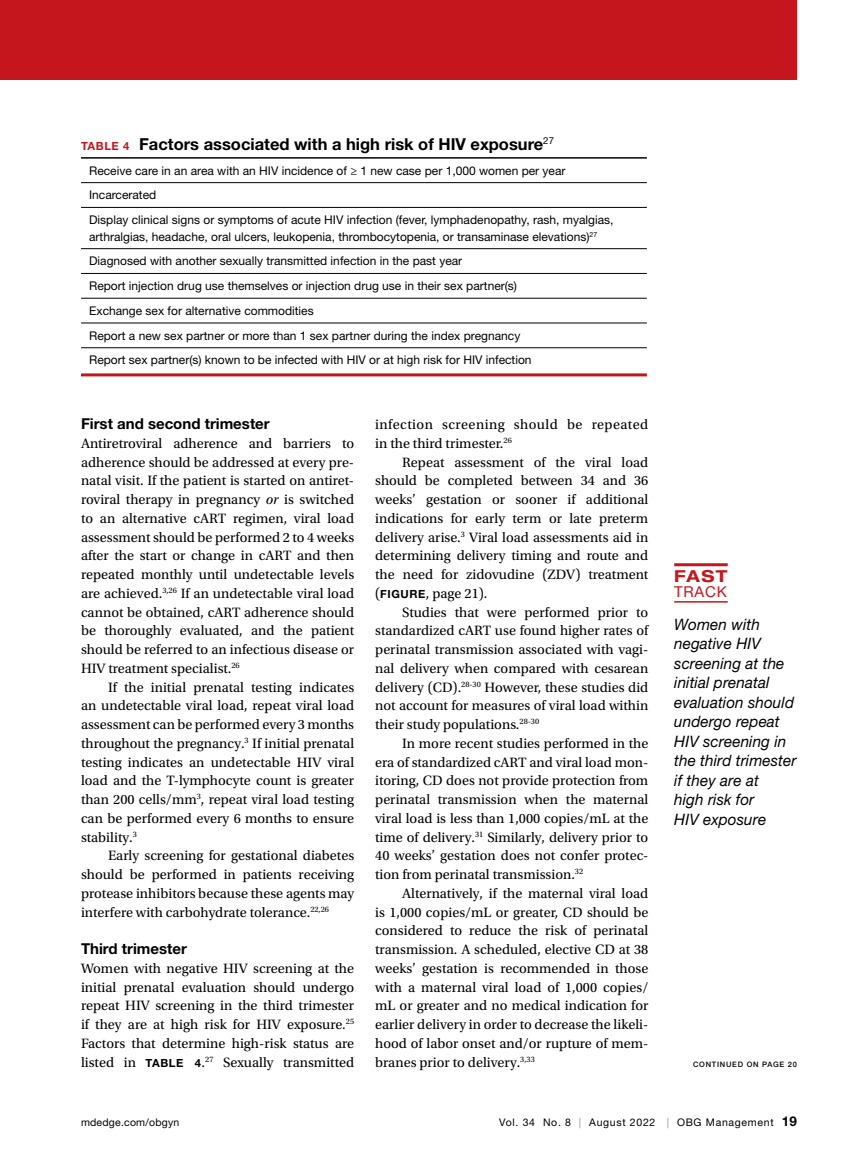
<style>
.page{position:relative;width:851px;height:1161px;background:#fff}
.page>*{position:absolute;margin:0;border:0;box-sizing:border-box;transform-origin:0 0}
.t1{font:700 16.5px "Helvetica Neue LT Std";color:#000}
.t2{font:700 expanded 16.5px "Helvetica Neue LT Std";color:#c4161c}
.t3{font:italic 15.75px/19.5px "Helvetica Neue LT Std";letter-spacing:.005em;color:#000}
.t4{font:700 15px "Helvetica Neue LT Std";color:#000}
.t5{font:15px "Helvetica Neue LT Std";letter-spacing:.05em;color:#c4161c}
.t6{font:14.25px/18.8px "Utopia Std";color:#000;text-align:justify}
.t7{font:14.25px/18.8px "Utopia Std";letter-spacing:.03em;color:#000}
.t8{font:12px/24.8px "Helvetica Neue LT Std";color:#000}
.t9{font:10.5px "Helvetica Neue LT Std";letter-spacing:.065em;color:#000}
.t10{font:10.5px "Helvetica Neue LT Std";letter-spacing:.02em;color:#000}
.t11{font:500 7.5px "Helvetica Neue LT Std";letter-spacing:.1em;color:#000}
.s1{font-size:11.25px;color:#c4161c}
.s2{font-style:italic}
.s3{font-family:"Helvetica Neue LT Std";font-weight:700;font-size:11.25px}
.s4{color:#939598}
.s5{font-weight:700;font-size:13.5px}
</style>
<div class="page">
<hr style="left:674px;top:601px;width:53px;height:2px;background:#c4161c">
<hr style="left:674px;top:563px;width:53px;height:3px;background:#c4161c">
<div style="left:0;top:0;width:796px;height:80px;background:#c4161c"></div>
<hr style="left:81px;top:182px;width:565px;height:1px;background:#000">
<hr style="left:81px;top:207px;width:565px;height:1px;background:#000">
<hr style="left:81px;top:248px;width:565px;height:1px;background:#000">
<hr style="left:81px;top:273px;width:565px;height:1px;background:#000">
<hr style="left:81px;top:298px;width:565px;height:1px;background:#000">
<hr style="left:81px;top:323px;width:565px;height:1px;background:#000">
<hr style="left:81px;top:157px;width:565px;height:2px;background:#000">
<hr style="left:81px;top:347px;width:565px;height:1px;background:#000">
<hr style="left:81px;top:373px;width:565px;height:3px;background:#c4161c">
<p class="t1" style="left:81px;top:134px;width:474px"><span class="s1">TABLE 4</span> Factors associated with a high risk of HIV exposure<sup>27</sup></p>
<p class="t8" style="left:89px;top:158px;width:526px">Receive care in an area with an HIV incidence of ≥ 1 new case per 1,000 women per year<br>Incarcerated<br>Display clinical signs or symptoms of acute HIV infection (fever, lymphadenopathy, rash, myalgias,</p>
<p class="t8" style="left:89px;top:224px;width:509px">arthralgias, headache, oral ulcers, leukopenia, thrombocytopenia, or transaminase elevations)<sup>27<br></sup>Diagnosed with another sexually transmitted infection in the past year<br>Report injection drug use themselves or injection drug use in their sex partner(s)<br>Exchange sex for alternative commodities<br>Report a new sex partner or more than 1 sex partner during the index pregnancy<br>Report sex partner(s) known to be infected with HIV or at high risk for HIV infection</p>
<p class="t4" style="left:81px;top:414px;width:190px">First and second trimester</p>
<p class="t6" style="left:81px;top:434px;width:275px">Antiretroviral adherence and barriers to adherence should be addressed at every pre&shy;natal visit. If the patient is started on antiret&shy;roviral therapy in pregnancy <span class="s2">or</span> is switched to an alternative cART regimen, viral load assessment should be performed 2 to 4 weeks after the start or change in cART and then repeated monthly until undetectable levels are achieved.<sup>3,26</sup> If an undetectable viral load cannot be obtained, cART adherence should be thoroughly evaluated, and the patient should be referred to an infectious disease or HIV treatment specialist.<sup>26</sup></p>
<p class="t6" style="left:81px;top:678px;width:275px;text-indent:27px">If the initial prenatal testing indicates an undetectable viral load, repeat viral load assessment can be performed every 3 months throughout the pregnancy.<sup>3</sup> If initial prenatal testing indicates an undetectable HIV viral load and the T-lymphocyte count is greater than 200 cells/mm<sup>3</sup>, repeat viral load testing can be performed every 6 months to ensure stability.<sup>3</sup></p>
<p class="t6" style="left:81px;top:847px;width:275px;text-indent:27px">Early screening for gestational diabetes should be performed in patients receiving protease inhibitors because these agents may interfere with carbohydrate tolerance.<sup>22,26</sup></p>
<p class="t4" style="left:81px;top:939px;width:107px">Third trimester</p>
<p class="t6" style="left:81px;top:959px;width:275px">Women with negative HIV screening at the initial prenatal evaluation should undergo repeat HIV screening in the third trimester if they are at high risk for HIV exposure.<sup>25<br></sup>Factors that determine high-risk status are listed in <span class="s3">TABLE 4</span>.<sup>27</sup> Sexually transmitted</p>
<p class="t7" style="left:375px;top:415px;width:274px">infection screening should be repeated in the third trimester.<sup>26</sup></p>
<p class="t6" style="left:375px;top:453px;width:275px;text-indent:27px">Repeat assessment of the viral load should be completed between 34 and 36 weeks’ gestation or sooner if additional indications for early term or late preterm delivery arise.<sup>3</sup> Viral load assessments aid in determining delivery timing and route and the need for zidovudine (ZDV) treatment (<span class="s3">FIGURE</span>, page 21).</p>
<p class="t6" style="left:375px;top:603px;width:275px;text-indent:27px">Studies that were performed prior to standardized cART use found higher rates of perinatal transmission associated with vagi&shy;nal delivery when compared with cesarean delivery (CD).<sup>28-30</sup> However, these studies did not account for measures of viral load within their study populations.<sup>28-30</sup></p>
<p class="t6" style="left:375px;top:734px;width:275px;text-indent:27px">In more recent studies performed in the era of standardized cART and viral load mon&shy;itoring, CD does not provide protection from perinatal transmission when the maternal viral load is less than 1,000 copies/mL at the time of delivery.<sup>31</sup> Similarly, delivery prior to 40 weeks’ gestation does not confer protec&shy;tion from perinatal transmission.<sup>32</sup></p>
<p class="t6" style="left:375px;top:884px;width:275px;text-indent:27px">Alternatively, if the maternal viral load is 1,000 copies/mL or greater, CD should be considered to reduce the risk of perinatal transmission. A scheduled, elective CD at 38 weeks’ gestation is recommended in those with a maternal viral load of 1,000 copies/ mL or greater and no medical indication for earlier delivery in order to decrease the likeli&shy;hood of labor onset and/or rupture of mem&shy;branes prior to delivery.<sup>3,33</sup></p>
<p class="t2" style="left:674px;top:566px;width:55px">FAST</p>
<p class="t5" style="left:674px;top:583px;width:54px">TRACK</p>
<p class="t3" style="left:674px;top:614px;width:124px">Women with negative HIV screening at the initial prenatal evaluation should undergo repeat<br>HIV screening in the third trimester if they are at<br>high risk for<br>HIV exposure</p>
<p class="t11" style="left:693px;top:1059px;width:105px">CONTINUED ON PAGE 20</p>
<p class="t10" style="left:81px;top:1116px;width:100px">mdedge.com/obgyn</p>
<p class="t9" style="left:499px;top:1116px;width:299px">Vol. 34 No. 8 <span class="s4">|</span> August 2022 <span class="s4">|</span> OBG Management <span class="s5">19</span></p>
</div>
